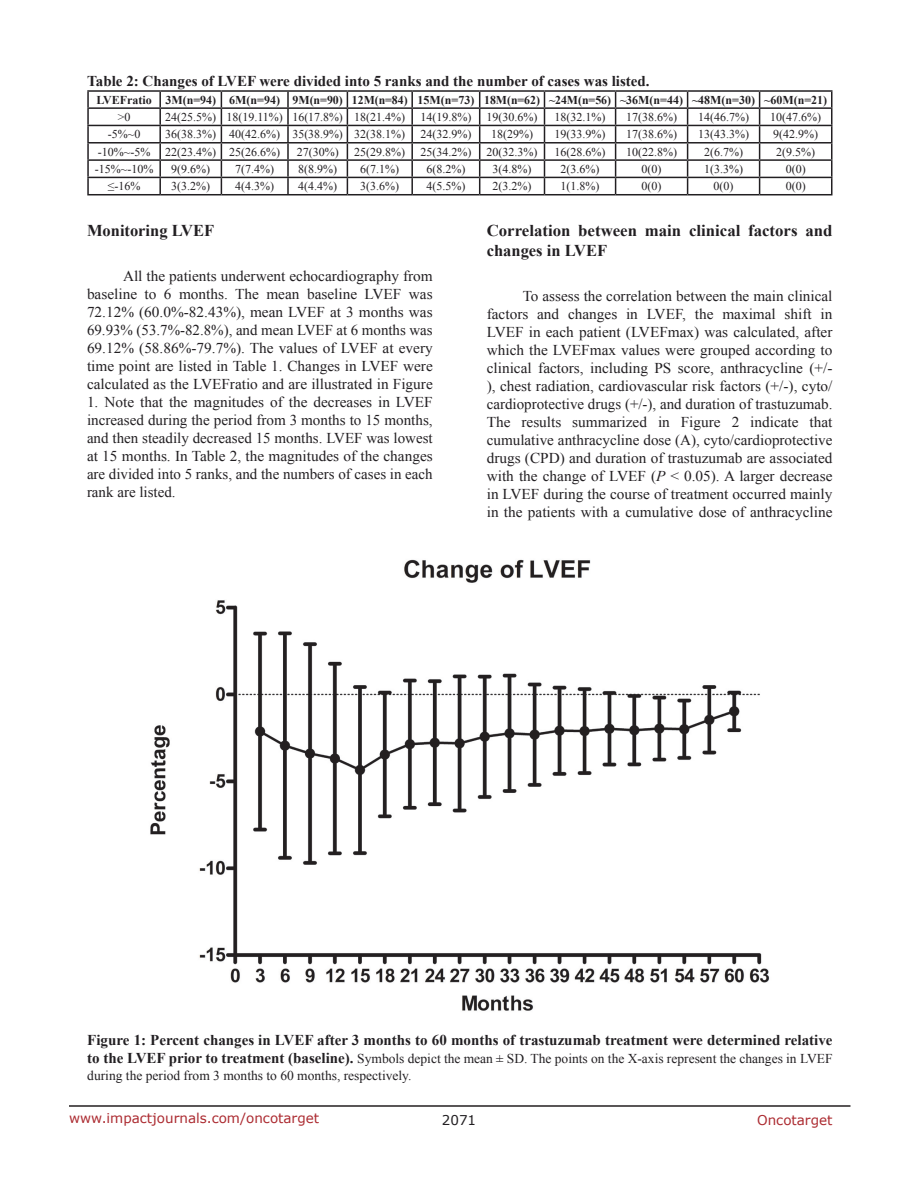
<style>
.page{position:relative;width:918px;height:1188px;background:#fff}
.page>*{position:absolute;margin:0;border:0;box-sizing:border-box;transform-origin:0 0}
.SubHeading{font:700 16.5px/19.8px "Times New Roman";color:#221f22}
.BodyText{font:15px/18px "Times New Roman";color:#221f22;text-align:justify}
.FigureText{font:700 15px "Times New Roman";color:#221f22}
.TableHeading{font:700 15px "Times New Roman";color:#221f22}
.FigureText-2{font:13.5px/16.2px "Times New Roman";color:#221f22}
.t1{font:13.5px "Verdana";color:#ac2b31}
.t2{font:13.5px "Verdana";color:#221f22}
.TableText{font:12px "Times New Roman";color:#221f22}
.TableText-2{font:700 12px "Times New Roman";color:#221f22}
.s1{font-style:italic}
.s2{font-weight:700;font-size:15px}
</style>
<div class="page">
<hr style="left:69px;top:1105px;width:781px;height:2px;background:#231f20">
<hr style="left:87px;top:90px;width:73px;height:2px;background:#221f22">
<hr style="left:160px;top:90px;width:61px;height:2px;background:#221f22">
<hr style="left:221px;top:90px;width:67px;height:2px;background:#221f22">
<hr style="left:288px;top:90px;width:59px;height:2px;background:#221f22">
<hr style="left:347px;top:90px;width:65px;height:2px;background:#221f22">
<hr style="left:412px;top:90px;width:68px;height:2px;background:#221f22">
<hr style="left:480px;top:90px;width:64px;height:2px;background:#221f22">
<hr style="left:544px;top:90px;width:72px;height:2px;background:#221f22">
<hr style="left:616px;top:90px;width:72px;height:2px;background:#221f22">
<hr style="left:688px;top:90px;width:72px;height:2px;background:#221f22">
<hr style="left:760px;top:90px;width:72px;height:2px;background:#221f22">
<hr style="left:87px;top:194px;width:73px;height:1px;background:#221f22">
<hr style="left:160px;top:194px;width:61px;height:1px;background:#221f22">
<hr style="left:221px;top:194px;width:67px;height:1px;background:#221f22">
<hr style="left:288px;top:194px;width:59px;height:1px;background:#221f22">
<hr style="left:347px;top:194px;width:65px;height:1px;background:#221f22">
<hr style="left:412px;top:194px;width:68px;height:1px;background:#221f22">
<hr style="left:480px;top:194px;width:64px;height:1px;background:#221f22">
<hr style="left:544px;top:194px;width:72px;height:1px;background:#221f22">
<hr style="left:616px;top:194px;width:72px;height:1px;background:#221f22">
<hr style="left:688px;top:194px;width:72px;height:1px;background:#221f22">
<hr style="left:760px;top:194px;width:72px;height:1px;background:#221f22">
<svg style="left:87px;top:92px;width:745px;height:102px"></svg>
<img style="left:150px;top:559px;width:620px;height:452px">
<p class="TableHeading" style="left:87px;top:70px;width:564px">Table 2: Changes of LVEF were divided into 5 ranks and the number of cases was listed.</p>
<p class="TableText-2" style="left:96px;top:91px;width:57px">LVEFratio</p>
<p class="TableText-2" style="left:165px;top:91px;width:52px">3M(n=94)</p>
<p class="TableText-2" style="left:229px;top:91px;width:52px">6M(n=94)</p>
<p class="TableText-2" style="left:292px;top:91px;width:52px">9M(n=90)</p>
<p class="TableText-2" style="left:352px;top:91px;width:57px">12M(n=84)</p>
<p class="TableText-2" style="left:418px;top:91px;width:58px">15M(n=73)</p>
<p class="TableText-2" style="left:484px;top:91px;width:57px">18M(n=62)</p>
<p class="TableText-2" style="left:549px;top:91px;width:64px">~24M(n=56)</p>
<p class="TableText-2" style="left:620px;top:91px;width:65px">~36M(n=44)</p>
<p class="TableText-2" style="left:692px;top:91px;width:65px">~48M(n=30)</p>
<p class="TableText-2" style="left:764px;top:91px;width:65px">~60M(n=21)</p>
<p class="TableText" style="left:118px;top:109px;width:14px">&gt;0</p>
<p class="TableText" style="left:165px;top:109px;width:52px">24(25.5%)</p>
<p class="TableText" style="left:226px;top:109px;width:58px">18(19.11%)</p>
<p class="TableText" style="left:292px;top:109px;width:52px">16(17.8%)</p>
<p class="TableText" style="left:354px;top:109px;width:52px">18(21.4%)</p>
<p class="TableText" style="left:420px;top:109px;width:52px">14(19.8%)</p>
<p class="TableText" style="left:487px;top:109px;width:52px">19(30.6%)</p>
<p class="TableText" style="left:555px;top:109px;width:52px">18(32.1%)</p>
<p class="TableText" style="left:626px;top:109px;width:52px">17(38.6%)</p>
<p class="TableText" style="left:698px;top:109px;width:52px">14(46.7%)</p>
<p class="TableText" style="left:770px;top:109px;width:52px">10(47.6%)</p>
<p class="TableText" style="left:108px;top:126px;width:34px">-5%~0</p>
<p class="TableText" style="left:165px;top:126px;width:52px">36(38.3%)</p>
<p class="TableText" style="left:229px;top:126px;width:52px">40(42.6%)</p>
<p class="TableText" style="left:292px;top:126px;width:52px">35(38.9%)</p>
<p class="TableText" style="left:354px;top:126px;width:52px">32(38.1%)</p>
<p class="TableText" style="left:420px;top:126px;width:52px">24(32.9%)</p>
<p class="TableText" style="left:491px;top:126px;width:43px">18(29%)</p>
<p class="TableText" style="left:555px;top:126px;width:52px">19(33.9%)</p>
<p class="TableText" style="left:626px;top:126px;width:52px">17(38.6%)</p>
<p class="TableText" style="left:698px;top:126px;width:52px">13(43.3%)</p>
<p class="TableText" style="left:773px;top:126px;width:46px">9(42.9%)</p>
<p class="TableText" style="left:98px;top:144px;width:54px">-10%~-5%</p>
<p class="TableText" style="left:165px;top:144px;width:52px">22(23.4%)</p>
<p class="TableText" style="left:229px;top:144px;width:52px">25(26.6%)</p>
<p class="TableText" style="left:297px;top:144px;width:43px">27(30%)</p>
<p class="TableText" style="left:354px;top:144px;width:52px">25(29.8%)</p>
<p class="TableText" style="left:420px;top:144px;width:52px">25(34.2%)</p>
<p class="TableText" style="left:487px;top:144px;width:52px">20(32.3%)</p>
<p class="TableText" style="left:555px;top:144px;width:52px">16(28.6%)</p>
<p class="TableText" style="left:626px;top:144px;width:52px">10(22.8%)</p>
<p class="TableText" style="left:704px;top:144px;width:40px">2(6.7%)</p>
<p class="TableText" style="left:776px;top:144px;width:40px">2(9.5%)</p>
<p class="TableText" style="left:95px;top:161px;width:60px">-15%~-10%</p>
<p class="TableText" style="left:171px;top:161px;width:40px">9(9.6%)</p>
<p class="TableText" style="left:235px;top:161px;width:40px">7(7.4%)</p>
<p class="TableText" style="left:298px;top:161px;width:40px">8(8.9%)</p>
<p class="TableText" style="left:360px;top:161px;width:40px">6(7.1%)</p>
<p class="TableText" style="left:426px;top:161px;width:40px">6(8.2%)</p>
<p class="TableText" style="left:493px;top:161px;width:40px">3(4.8%)</p>
<p class="TableText" style="left:561px;top:161px;width:40px">2(3.6%)</p>
<p class="TableText" style="left:642px;top:161px;width:21px">0(0)</p>
<p class="TableText" style="left:704px;top:161px;width:40px">1(3.3%)</p>
<p class="TableText" style="left:786px;top:161px;width:21px">0(0)</p>
<p class="TableText" style="left:108px;top:178px;width:34px">≤-16%</p>
<p class="TableText" style="left:171px;top:178px;width:40px">3(3.2%)</p>
<p class="TableText" style="left:235px;top:178px;width:40px">4(4.3%)</p>
<p class="TableText" style="left:298px;top:178px;width:40px">4(4.4%)</p>
<p class="TableText" style="left:360px;top:178px;width:40px">3(3.6%)</p>
<p class="TableText" style="left:426px;top:178px;width:40px">4(5.5%)</p>
<p class="TableText" style="left:493px;top:178px;width:40px">2(3.2%)</p>
<p class="TableText" style="left:561px;top:178px;width:40px">1(1.8%)</p>
<p class="TableText" style="left:642px;top:178px;width:21px">0(0)</p>
<p class="TableText" style="left:714px;top:178px;width:21px">0(0)</p>
<p class="TableText" style="left:786px;top:178px;width:21px">0(0)</p>
<p class="SubHeading" style="left:87px;top:220px;width:129px">Monitoring LVEF</p>
<p class="BodyText" style="left:87px;top:267px;width:347px;text-indent:36px">All the patients underwent echocardiography from baseline to 6 months. The mean baseline LVEF was 72.12% (60.0%-82.43%), mean LVEF at 3 months was 69.93% (53.7%-82.8%), and mean LVEF at 6 months was 69.12% (58.86%-79.7%). The values of LVEF at every time point are listed in Table 1. Changes in LVEF were calculated as the LVEFratio and are illustrated in Figure</p>
<p class="BodyText" style="left:87px;top:393px;width:347px">1. Note that the magnitudes of the decreases in LVEF increased during the period from 3 months to 15 months, and then steadily decreased 15 months. LVEF was lowest at 15 months. In Table 2, the magnitudes of the changes are divided into 5 ranks, and the numbers of cases in each rank are listed.</p>
<p class="SubHeading" style="left:487px;top:220px;width:347px">Correlation between main clinical factors and changes in LVEF</p>
<p class="BodyText" style="left:487px;top:287px;width:347px;text-indent:36px">To assess the correlation between the main clinical factors and changes in LVEF, the maximal shift in LVEF in each patient (LVEFmax) was calculated, after which the LVEFmax values were grouped according to clinical factors, including PS score, anthracycline (+/- ), chest radiation, cardiovascular risk factors (+/-), cyto/ cardioprotective drugs (+/-), and duration of trastuzumab.<br>The results summarized in Figure 2 indicate that cumulative anthracycline dose (A), cyto/cardioprotective drugs (CPD) and duration of trastuzumab are associated with the change of LVEF (<span class="s1">P</span> &lt; 0.05). A larger decrease in LVEF during the course of treatment occurred mainly in the patients with a cumulative dose of anthracycline</p>
<p class="FigureText" style="left:87px;top:1030px;width:747px">Figure 1: Percent changes in LVEF after 3 months to 60 months of trastuzumab treatment were determined relative</p>
<p class="FigureText-2" style="left:87px;top:1051px;width:747px"><span class="s2">to the LVEF prior to treatment (baseline).</span> Symbols depict the mean ± SD. The points on the X-axis represent the changes in LVEF during the period from 3 months to 60 months, respectively.</p>
<p class="t1" style="left:69px;top:1109px;width:252px">www.impactjournals.com/oncotarget</p>
<p class="t2" style="left:442px;top:1111px;width:36px">2071</p>
<p class="t1" style="left:757px;top:1111px;width:77px">Oncotarget</p>
</div>
